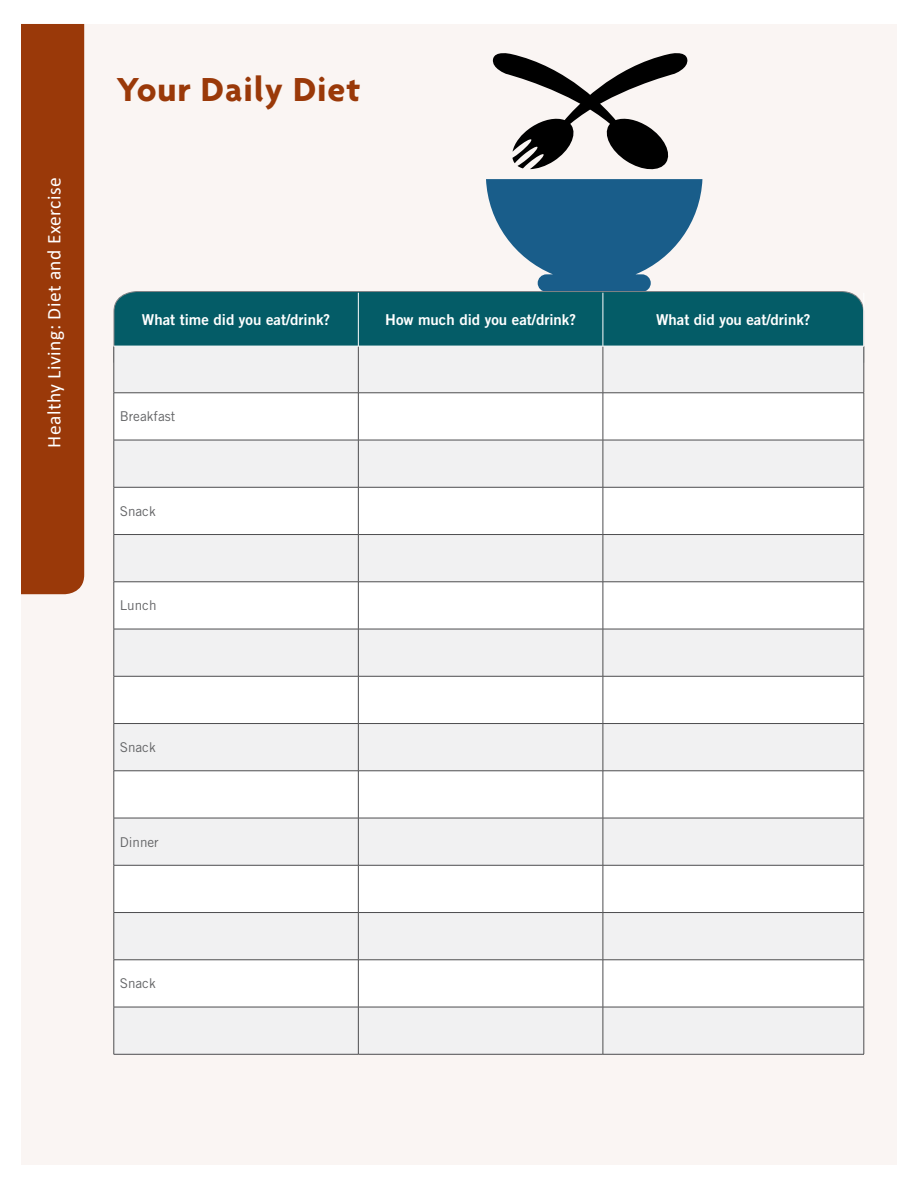
<style>
.page{position:relative;width:918px;height:1188px;background:#fff}
.page>*{position:absolute;margin:0;border:0;box-sizing:border-box;transform-origin:0 0}
.t1{font:700 36px "Agenda";letter-spacing:.025em;color:#9a3909}
.t2{font:19.5px "Calibri";letter-spacing:.025em;color:#fff}
.t3{font:15px "Trade Gothic LT Std Bd 2";color:#fff}
.t4{font:13.5px "Trade Gothic LT Std";color:#636466}
</style>
<div class="page">
<div style="left:21px;top:24px;width:876px;height:1140px;background:#faf5f3"></div>
<div style="left:21px;top:24px;width:63px;height:570px;background:#9a3909"></div>
<svg style="left:492px;top:53px;width:196px;height:117px"></svg>
<svg style="left:486px;top:179px;width:216px;height:112px"></svg>
<div style="left:113px;top:291px;width:751px;height:72px;background:#045c67"></div>
<div style="left:115px;top:347px;width:749px;height:707px;background:#f1f1f2"></div>
<svg style="left:115px;top:394px;width:749px;height:613px;fill:#fff"></svg>
<hr style="left:114px;top:346px;width:1px;height:47px;background:#4d4d4f">
<hr style="left:358px;top:346px;width:1px;height:47px;background:#4d4d4f">
<hr style="left:603px;top:346px;width:1px;height:47px;background:#4d4d4f">
<hr style="left:864px;top:346px;width:1px;height:47px;background:#4d4d4f">
<hr style="left:114px;top:393px;width:244px;height:1px;background:#4d4d4f">
<hr style="left:114px;top:393px;width:1px;height:47px;background:#4d4d4f">
<hr style="left:358px;top:393px;width:245px;height:1px;background:#4d4d4f">
<hr style="left:358px;top:393px;width:1px;height:47px;background:#4d4d4f">
<hr style="left:603px;top:393px;width:261px;height:1px;background:#4d4d4f">
<hr style="left:603px;top:393px;width:1px;height:47px;background:#4d4d4f">
<hr style="left:864px;top:393px;width:1px;height:47px;background:#4d4d4f">
<hr style="left:114px;top:440px;width:244px;height:1px;background:#4d4d4f">
<hr style="left:114px;top:440px;width:1px;height:47px;background:#4d4d4f">
<hr style="left:358px;top:440px;width:245px;height:1px;background:#4d4d4f">
<hr style="left:358px;top:440px;width:1px;height:47px;background:#4d4d4f">
<hr style="left:603px;top:440px;width:261px;height:1px;background:#4d4d4f">
<hr style="left:603px;top:440px;width:1px;height:47px;background:#4d4d4f">
<hr style="left:864px;top:440px;width:1px;height:47px;background:#4d4d4f">
<hr style="left:114px;top:487px;width:244px;height:1px;background:#4d4d4f">
<hr style="left:114px;top:487px;width:1px;height:47px;background:#4d4d4f">
<hr style="left:358px;top:487px;width:245px;height:1px;background:#4d4d4f">
<hr style="left:358px;top:487px;width:1px;height:47px;background:#4d4d4f">
<hr style="left:603px;top:487px;width:261px;height:1px;background:#4d4d4f">
<hr style="left:603px;top:487px;width:1px;height:47px;background:#4d4d4f">
<hr style="left:864px;top:487px;width:1px;height:47px;background:#4d4d4f">
<hr style="left:114px;top:534px;width:244px;height:1px;background:#4d4d4f">
<hr style="left:114px;top:535px;width:1px;height:47px;background:#4d4d4f">
<hr style="left:358px;top:534px;width:245px;height:1px;background:#4d4d4f">
<hr style="left:358px;top:535px;width:1px;height:47px;background:#4d4d4f">
<hr style="left:603px;top:534px;width:261px;height:1px;background:#4d4d4f">
<hr style="left:603px;top:535px;width:1px;height:47px;background:#4d4d4f">
<hr style="left:864px;top:535px;width:1px;height:47px;background:#4d4d4f">
<hr style="left:114px;top:582px;width:244px;height:1px;background:#4d4d4f">
<hr style="left:114px;top:582px;width:1px;height:47px;background:#4d4d4f">
<hr style="left:358px;top:582px;width:245px;height:1px;background:#4d4d4f">
<hr style="left:358px;top:582px;width:1px;height:47px;background:#4d4d4f">
<hr style="left:603px;top:582px;width:261px;height:1px;background:#4d4d4f">
<hr style="left:603px;top:582px;width:1px;height:47px;background:#4d4d4f">
<hr style="left:864px;top:582px;width:1px;height:47px;background:#4d4d4f">
<hr style="left:114px;top:629px;width:244px;height:1px;background:#4d4d4f">
<hr style="left:114px;top:629px;width:1px;height:47px;background:#4d4d4f">
<hr style="left:358px;top:629px;width:245px;height:1px;background:#4d4d4f">
<hr style="left:358px;top:629px;width:1px;height:47px;background:#4d4d4f">
<hr style="left:603px;top:629px;width:261px;height:1px;background:#4d4d4f">
<hr style="left:603px;top:629px;width:1px;height:47px;background:#4d4d4f">
<hr style="left:864px;top:629px;width:1px;height:47px;background:#4d4d4f">
<hr style="left:114px;top:676px;width:244px;height:1px;background:#4d4d4f">
<hr style="left:114px;top:676px;width:1px;height:47px;background:#4d4d4f">
<hr style="left:358px;top:676px;width:245px;height:1px;background:#4d4d4f">
<hr style="left:358px;top:676px;width:1px;height:47px;background:#4d4d4f">
<hr style="left:603px;top:676px;width:261px;height:1px;background:#4d4d4f">
<hr style="left:603px;top:676px;width:1px;height:47px;background:#4d4d4f">
<hr style="left:864px;top:676px;width:1px;height:47px;background:#4d4d4f">
<hr style="left:114px;top:723px;width:244px;height:1px;background:#4d4d4f">
<hr style="left:114px;top:724px;width:1px;height:47px;background:#4d4d4f">
<hr style="left:358px;top:723px;width:245px;height:1px;background:#4d4d4f">
<hr style="left:358px;top:724px;width:1px;height:47px;background:#4d4d4f">
<hr style="left:603px;top:723px;width:261px;height:1px;background:#4d4d4f">
<hr style="left:603px;top:724px;width:1px;height:47px;background:#4d4d4f">
<hr style="left:864px;top:724px;width:1px;height:47px;background:#4d4d4f">
<hr style="left:114px;top:771px;width:244px;height:1px;background:#4d4d4f">
<hr style="left:114px;top:771px;width:1px;height:47px;background:#4d4d4f">
<hr style="left:358px;top:771px;width:245px;height:1px;background:#4d4d4f">
<hr style="left:358px;top:771px;width:1px;height:47px;background:#4d4d4f">
<hr style="left:603px;top:771px;width:261px;height:1px;background:#4d4d4f">
<hr style="left:603px;top:771px;width:1px;height:47px;background:#4d4d4f">
<hr style="left:864px;top:771px;width:1px;height:47px;background:#4d4d4f">
<hr style="left:114px;top:818px;width:244px;height:1px;background:#4d4d4f">
<hr style="left:114px;top:818px;width:1px;height:47px;background:#4d4d4f">
<hr style="left:358px;top:818px;width:245px;height:1px;background:#4d4d4f">
<hr style="left:358px;top:818px;width:1px;height:47px;background:#4d4d4f">
<hr style="left:603px;top:818px;width:261px;height:1px;background:#4d4d4f">
<hr style="left:603px;top:818px;width:1px;height:47px;background:#4d4d4f">
<hr style="left:864px;top:818px;width:1px;height:47px;background:#4d4d4f">
<hr style="left:114px;top:865px;width:244px;height:1px;background:#4d4d4f">
<hr style="left:114px;top:865px;width:1px;height:47px;background:#4d4d4f">
<hr style="left:358px;top:865px;width:245px;height:1px;background:#4d4d4f">
<hr style="left:358px;top:865px;width:1px;height:47px;background:#4d4d4f">
<hr style="left:603px;top:865px;width:261px;height:1px;background:#4d4d4f">
<hr style="left:603px;top:865px;width:1px;height:47px;background:#4d4d4f">
<hr style="left:864px;top:865px;width:1px;height:47px;background:#4d4d4f">
<hr style="left:114px;top:912px;width:244px;height:1px;background:#4d4d4f">
<hr style="left:114px;top:913px;width:1px;height:47px;background:#4d4d4f">
<hr style="left:358px;top:912px;width:245px;height:1px;background:#4d4d4f">
<hr style="left:358px;top:913px;width:1px;height:47px;background:#4d4d4f">
<hr style="left:603px;top:912px;width:261px;height:1px;background:#4d4d4f">
<hr style="left:603px;top:913px;width:1px;height:47px;background:#4d4d4f">
<hr style="left:864px;top:913px;width:1px;height:47px;background:#4d4d4f">
<hr style="left:114px;top:960px;width:244px;height:1px;background:#4d4d4f">
<hr style="left:114px;top:960px;width:1px;height:47px;background:#4d4d4f">
<hr style="left:358px;top:960px;width:245px;height:1px;background:#4d4d4f">
<hr style="left:358px;top:960px;width:1px;height:47px;background:#4d4d4f">
<hr style="left:603px;top:960px;width:261px;height:1px;background:#4d4d4f">
<hr style="left:603px;top:960px;width:1px;height:47px;background:#4d4d4f">
<hr style="left:864px;top:960px;width:1px;height:47px;background:#4d4d4f">
<hr style="left:114px;top:1007px;width:244px;height:1px;background:#4d4d4f">
<hr style="left:114px;top:1007px;width:1px;height:47px;background:#4d4d4f">
<hr style="left:358px;top:1007px;width:245px;height:1px;background:#4d4d4f">
<hr style="left:358px;top:1007px;width:1px;height:47px;background:#4d4d4f">
<hr style="left:603px;top:1007px;width:261px;height:1px;background:#4d4d4f">
<hr style="left:603px;top:1007px;width:1px;height:47px;background:#4d4d4f">
<hr style="left:864px;top:1007px;width:1px;height:47px;background:#4d4d4f">
<hr style="left:114px;top:1054px;width:244px;height:1px;background:#4d4d4f">
<hr style="left:358px;top:1054px;width:245px;height:1px;background:#4d4d4f">
<hr style="left:603px;top:1054px;width:261px;height:1px;background:#4d4d4f">
<hr style="left:358px;top:293px;width:1px;height:53px;background:#fff">
<hr style="left:603px;top:293px;width:1px;height:53px;background:#fff">
<hr style="left:864px;top:293px;width:1px;height:53px;background:#fff">
<hr style="left:114px;top:346px;width:244px;height:1px;background:#fff">
<hr style="left:358px;top:346px;width:245px;height:1px;background:#fff">
<hr style="left:603px;top:346px;width:261px;height:1px;background:#fff">
<p class="t2" style="left:40px;top:448px;width:272px;rotate:-90deg">Healthy Living: Diet and Exercise</p>
<h1 class="t1" style="left:117px;top:67px;width:245px">Your Daily Diet</h1>
<p class="t3" style="left:142px;top:310px;width:190px">What time did you eat/drink?</p>
<p class="t3" style="left:385px;top:310px;width:192px">How much did you eat/drink?</p>
<p class="t3" style="left:656px;top:310px;width:156px">What did you eat/drink?</p>
<p class="t4" style="left:120px;top:408px;width:57px">Breakfast</p>
<p class="t4" style="left:120px;top:503px;width:38px">Snack</p>
<p class="t4" style="left:120px;top:597px;width:38px">Lunch</p>
<p class="t4" style="left:120px;top:739px;width:38px">Snack</p>
<p class="t4" style="left:120px;top:834px;width:41px">Dinner</p>
<p class="t4" style="left:120px;top:975px;width:38px">Snack</p>
</div>
